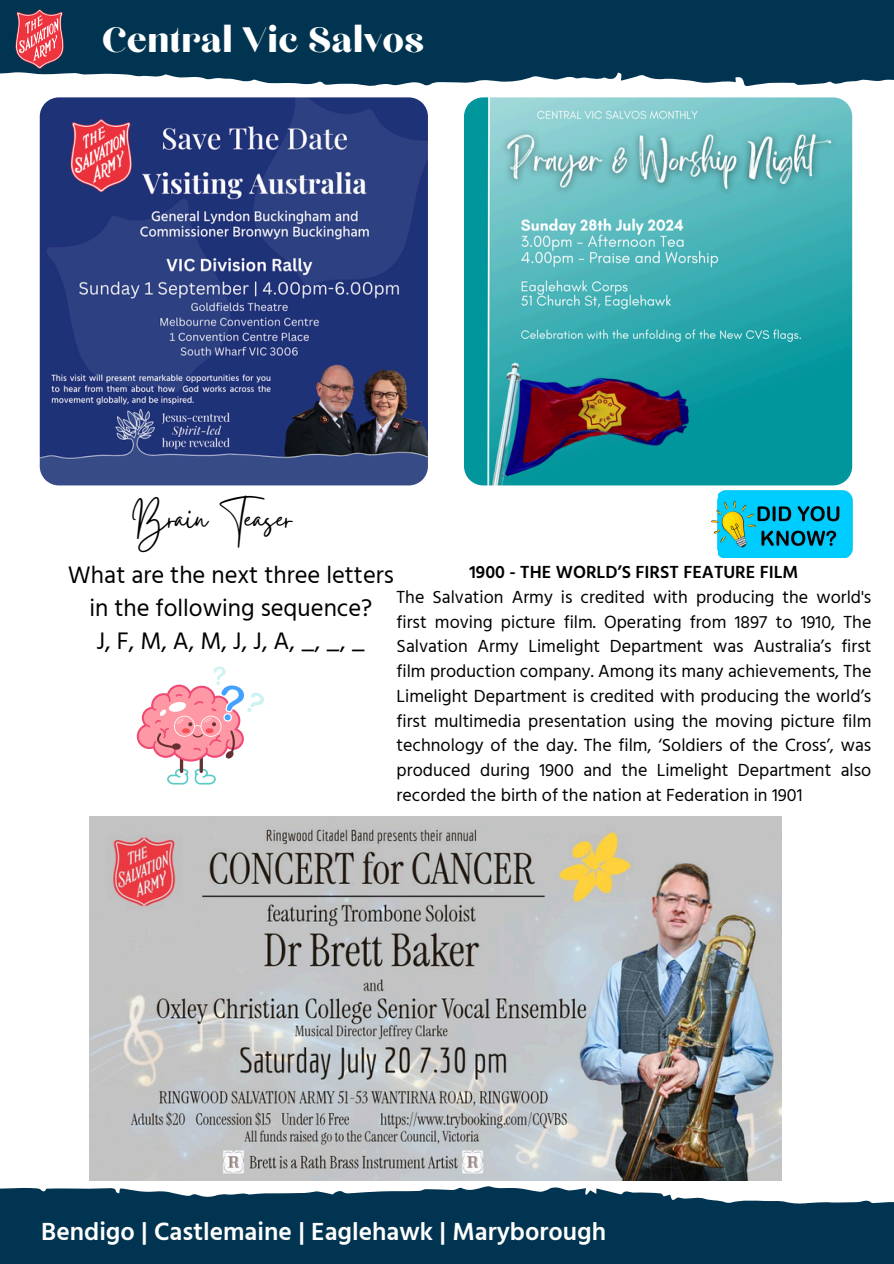
<style>
.page{position:relative;width:894px;height:1264px;background:#fff}
.page>*{position:absolute;margin:0;border:0;box-sizing:border-box;transform-origin:0 0}
.t1{font:44.1px "Chloe";color:#fff}
.t2{font:40.05px "Gistesy";color:#000}
.t3{font:600 25.5px "Hind Guntur";color:#fff}
.t4{font:24.6px/33.3px "Hind Guntur";color:#000;text-align:center}
.t5{font:18px/24.8px "Hind Guntur";color:#000;text-align:justify}
.t6{font:600 18px "Hind Guntur";color:#000}
</style>
<div class="page">
<svg style="left:0;top:0;width:893px;height:124px;fill:#003450"></svg>
<img style="left:14px;top:8px;width:51px;height:61px">
<svg style="left:0;top:1154px;width:893px;height:109px;fill:#003450"></svg>
<img style="left:464px;top:97px;width:387px;height:388px">
<img style="left:40px;top:97px;width:388px;height:388px">
<img style="left:89px;top:816px;width:692px;height:364px">
<svg style="left:194px;top:768px;width:22px;height:16px"></svg>
<svg style="left:167px;top:768px;width:21px;height:16px"></svg>
<svg style="left:199px;top:748px;width:4px;height:25px"></svg>
<hr style="left:180px;top:748px;width:3px;height:25px;background:#653031;border-radius:2px">
<svg style="left:137px;top:666px;width:127px;height:95px"></svg>
<img style="left:717px;top:490px;width:135px;height:68px">
<img style="left:711px;top:510px;width:6px;height:24px">
<h3 class="t1" style="left:102px;top:19px;width:324px">Central Vic Salvos</h3>
<p class="t2" style="left:132px;top:491px;width:161px">Brain Teaser</p>
<p class="t4" style="left:68px;top:557px;width:327px">What are the next three letters in the following sequence?<br>J, F, M, A, M, J, J, A, _, _, _</p>
<p class="t6" style="left:469px;top:561px;width:330px">1900 - THE WORLD’S FIRST FEATURE FILM</p>
<p class="t5" style="left:396px;top:584px;width:476px">The Salvation Army is credited with producing the world's first moving picture film. Operating from 1897 to 1910, The Salvation Army Limelight Department was Australia’s first film production company. Among its many achievements, The Limelight Department is credited with producing the world’s first multimedia presentation using the moving picture film technology of the day. The film, ‘Soldiers of the Cross’, was produced during 1900 and the Limelight Department also recorded the birth of the nation at Federation in 1901</p>
<p class="t3" style="left:41px;top:1216px;width:566px">Bendigo | Castlemaine | Eaglehawk | Maryborough</p>
</div>
